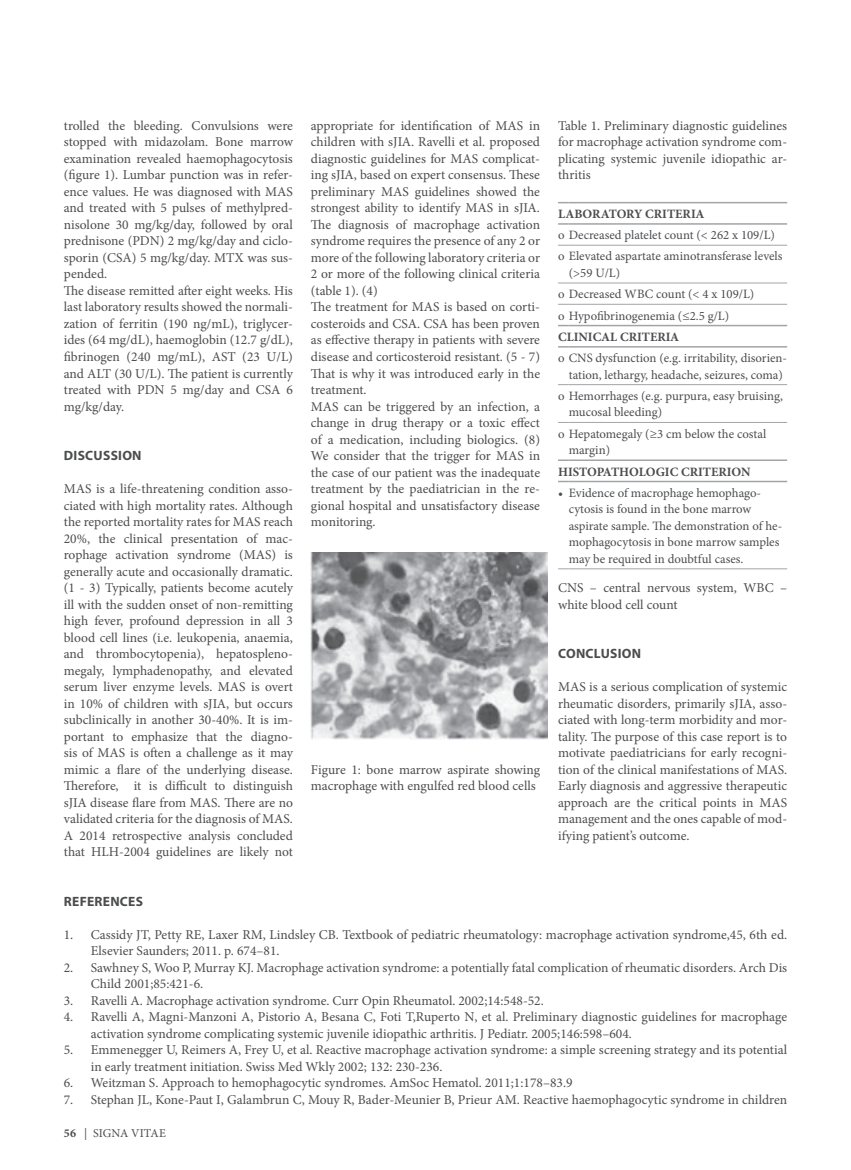
<style>
.page{position:relative;width:851px;height:1170px;background:#fff}
.page>*{position:absolute;margin:0;border:0;box-sizing:border-box;transform-origin:0 0}
.t1{font:13.5px/16.5px "Minion Pro";color:#4b4c4d;text-align:justify}
.t2{font:700 13.5px "Myriad Pro";letter-spacing:.02em;color:#4b4c4d}
.Table_Body{font:12.75px/16.5px "Minion Pro";color:#4b4c4d}
.Table_Header{font:700 12.75px "Minion Pro";color:#4b4c4d}
.t3{font:12px "Minion Pro";color:#4b4c4d}
.s1{font-weight:700}
</style>
<div class="page">
<img style="left:311px;top:552px;width:236px;height:187px">
<hr style="left:568px;top:245px;width:219px;height:1px;background:#a3a4a8">
<hr style="left:568px;top:282px;width:219px;height:1px;background:#a3a4a8">
<hr style="left:568px;top:304px;width:219px;height:1px;background:#a3a4a8">
<hr style="left:568px;top:384px;width:219px;height:1px;background:#a3a4a8">
<hr style="left:568px;top:422px;width:219px;height:1px;background:#a3a4a8">
<hr style="left:568px;top:568px;width:219px;height:1px;background:#a3a4a8">
<hr style="left:568px;top:202px;width:219px;height:1px;background:#a3a4a8">
<svg style="left:558px;top:223px;width:10px;height:2px"></svg>
<hr style="left:568px;top:223px;width:219px;height:2px;background:#a3a4a8">
<hr style="left:568px;top:325px;width:219px;height:1px;background:#a3a4a8">
<hr style="left:568px;top:346px;width:219px;height:1px;background:#a3a4a8">
<svg style="left:558px;top:459px;width:10px;height:2px"></svg>
<hr style="left:568px;top:459px;width:219px;height:2px;background:#a3a4a8">
<svg style="left:558px;top:480px;width:10px;height:2px"></svg>
<hr style="left:568px;top:480px;width:219px;height:2px;background:#a3a4a8">
<p class="t1" style="left:64px;top:117px;width:230px">trolled the bleeding. Convulsions were stopped with midazolam. Bone marrow examination revealed haemophagocytosis (figure 1). Lumbar punction was in refer&shy;ence values. He was diagnosed with MAS and treated with 5 pulses of methylpred&shy;nisolone 30 mg/kg/day, followed by oral prednisone (PDN) 2 mg/kg/day and ciclo&shy;sporin (CSA) 5 mg/kg/day. MTX was sus&shy;pended.</p>
<p class="t1" style="left:64px;top:282px;width:230px">The disease remitted after eight weeks. His last laboratory results showed the normali&shy;zation of ferritin (190 ng/mL), triglycer&shy;ides (64 mg/dL), haemoglobin (12.7 g/dL), fibrinogen (240 mg/mL), AST (23 U/L) and ALT (30 U/L). The patient is currently treated with PDN 5 mg/day and CSA 6 mg/kg/day.</p>
<h2 class="t2" style="left:64px;top:446px;width:79px">DISCUSSION</h2>
<p class="t1" style="left:64px;top:480px;width:230px">MAS is a life-threatening condition asso&shy;ciated with high mortality rates. Although the reported mortality rates for MAS reach 20%, the clinical presentation of mac&shy;rophage activation syndrome (MAS) is generally acute and occasionally dramatic. (1 - 3) Typically, patients become acutely ill with the sudden onset of non-remitting high fever, profound depression in all 3 blood cell lines (i.e. leukopenia, anaemia, and thrombocytopenia), hepatospleno&shy;megaly, lymphadenopathy, and elevated serum liver enzyme levels. MAS is overt in 10% of children with sJIA, but occurs subclinically in another 30-40%. It is im&shy;portant to emphasize that the diagno&shy;sis of MAS is often a challenge as it may mimic a flare of the underlying disease.<br>Therefore, it is difficult to distinguish sJIA disease flare from MAS. There are no validated criteria for the diagnosis of MAS.<br>A 2014 retrospective analysis concluded that HLH-2004 guidelines are likely not</p>
<p class="t1" style="left:311px;top:117px;width:230px">appropriate for identification of MAS in children with sJIA. Ravelli et al. proposed diagnostic guidelines for MAS complicat&shy;ing sJIA, based on expert consensus. These preliminary MAS guidelines showed the strongest ability to identify MAS in sJIA.<br>The diagnosis of macrophage activation syndrome requires the presence of any 2 or more of the following laboratory criteria or 2 or more of the following clinical criteria (table 1). (4)</p>
<p class="t1" style="left:311px;top:299px;width:230px">The treatment for MAS is based on corti&shy;costeroids and CSA. CSA has been proven as effective therapy in patients with severe disease and corticosteroid resistant. (5 - 7)<br>That is why it was introduced early in the treatment.</p>
<p class="t1" style="left:311px;top:398px;width:230px">MAS can be triggered by an infection, a change in drug therapy or a toxic effect of a medication, including biologics. (8)<br>We consider that the trigger for MAS in the case of our patient was the inadequate treatment by the paediatrician in the re&shy;gional hospital and unsatisfactory disease monitoring.</p>
<p class="t1" style="left:311px;top:761px;width:230px">Figure 1: bone marrow aspirate showing macrophage with engulfed red blood cells</p>
<p class="t1" style="left:558px;top:117px;width:230px">Table 1. Preliminary diagnostic guidelines for macrophage activation syndrome com&shy;plicating systemic juvenile idiopathic ar&shy;thritis</p>
<p class="Table_Header" style="left:558px;top:205px;width:148px">LABORATORY CRITERIA</p>
<p class="Table_Body" style="left:558px;top:227px;width:218px">o Decreased platelet count (&lt; 262 x 109/L)</p>
<p class="Table_Body" style="left:558px;top:248px;width:226px">o Elevated aspartate aminotransferase levels</p>
<p class="Table_Body" style="left:568px;top:265px;width:53px">(&gt;59 U/L)</p>
<p class="Table_Body" style="left:558px;top:286px;width:198px">o Decreased WBC count (&lt; 4 x 109/L)</p>
<p class="Table_Body" style="left:558px;top:307px;width:173px">o Hypofibrinogenemia (≤2.5 g/L)</p>
<p class="Table_Header" style="left:558px;top:328px;width:123px">CLINICAL CRITERIA</p>
<p class="Table_Body" style="left:558px;top:350px;width:230px">o CNS dysfunction (e.g. irritability, disorien-</p>
<p class="Table_Body" style="left:568px;top:366px;width:216px">tation, lethargy, headache, seizures, coma)</p>
<p class="Table_Body" style="left:558px;top:387px;width:226px">o Hemorrhages (e.g. purpura, easy bruising,</p>
<p class="Table_Body" style="left:568px;top:404px;width:95px">mucosal bleeding)</p>
<p class="Table_Body" style="left:558px;top:425px;width:210px">o Hepatomegaly (≥3 cm below the costal</p>
<p class="Table_Body" style="left:568px;top:442px;width:43px">margin)</p>
<p class="Table_Header" style="left:558px;top:462px;width:194px">HISTOPATHOLOGIC CRITERION</p>
<p class="Table_Body" style="left:558px;top:484px;width:204px">• Evidence of macrophage hemophago-</p>
<p class="Table_Body" style="left:568px;top:501px;width:215px">cytosis is found in the bone marrow aspirate sample. The demonstration of he&shy;mophagocytosis in bone marrow samples may be required in doubtful cases.</p>
<p class="t1" style="left:558px;top:579px;width:230px">CNS – central nervous system, WBC – white blood cell count</p>
<h2 class="t2" style="left:558px;top:644px;width:84px">CONCLUSION</h2>
<p class="t1" style="left:558px;top:678px;width:230px">MAS is a serious complication of systemic rheumatic disorders, primarily sJIA, asso&shy;ciated with long-term morbidity and mor&shy;tality. The purpose of this case report is to motivate paediatricians for early recogni&shy;tion of the clinical manifestations of MAS.<br>Early diagnosis and aggressive therapeutic approach are the critical points in MAS management and the ones capable of mod&shy;ifying patient’s outcome.</p>
<h2 class="t2" style="left:64px;top:892px;width:81px">REFERENCES</h2>
<p class="t1" style="left:91px;top:926px;width:697px;text-indent:-27px">1. Cassidy JT, Petty RE, Laxer RM, Lindsley CB. Textbook of pediatric rheumatology: macrophage activation syndrome,45, 6th ed.<br>Elsevier Saunders; 2011. p. 674–81.</p>
<p class="t1" style="left:91px;top:959px;width:697px;text-indent:-27px">2. Sawhney S, Woo P, Murray KJ. Macrophage activation syndrome: a potentially fatal complication of rheumatic disorders. Arch Dis<br>Child 2001;85:421-6.</p>
<p class="t1" style="left:64px;top:992px;width:481px">3. Ravelli A. Macrophage activation syndrome. Curr Opin Rheumatol. 2002;14:548-52.</p>
<p class="t1" style="left:91px;top:1008px;width:697px;text-indent:-27px">4. Ravelli A, Magni-Manzoni A, Pistorio A, Besana C, Foti T,Ruperto N, et al. Preliminary diagnostic guidelines for macrophage activation syndrome complicating systemic juvenile idiopathic arthritis. J Pediatr. 2005;146:598–604.</p>
<p class="t1" style="left:91px;top:1041px;width:697px;text-indent:-27px">5. Emmenegger U, Reimers A, Frey U, et al. Reactive macrophage activation syndrome: a simple screening strategy and its potential in early treatment initiation. Swiss Med Wkly 2002; 132: 230-236.</p>
<p class="t1" style="left:64px;top:1074px;width:510px">6. Weitzman S. Approach to hemophagocytic syndromes. AmSoc Hematol. 2011;1:178–83.9</p>
<p class="t1" style="left:64px;top:1091px;width:724px">7. Stephan JL, Kone-Paut I, Galambrun C, Mouy R, Bader-Meunier B, Prieur AM. Reactive haemophagocytic syndrome in children</p>
<p class="t3" style="left:64px;top:1124px;width:103px"><span class="s1">56</span> | SIGNA VITAE</p>
</div>
